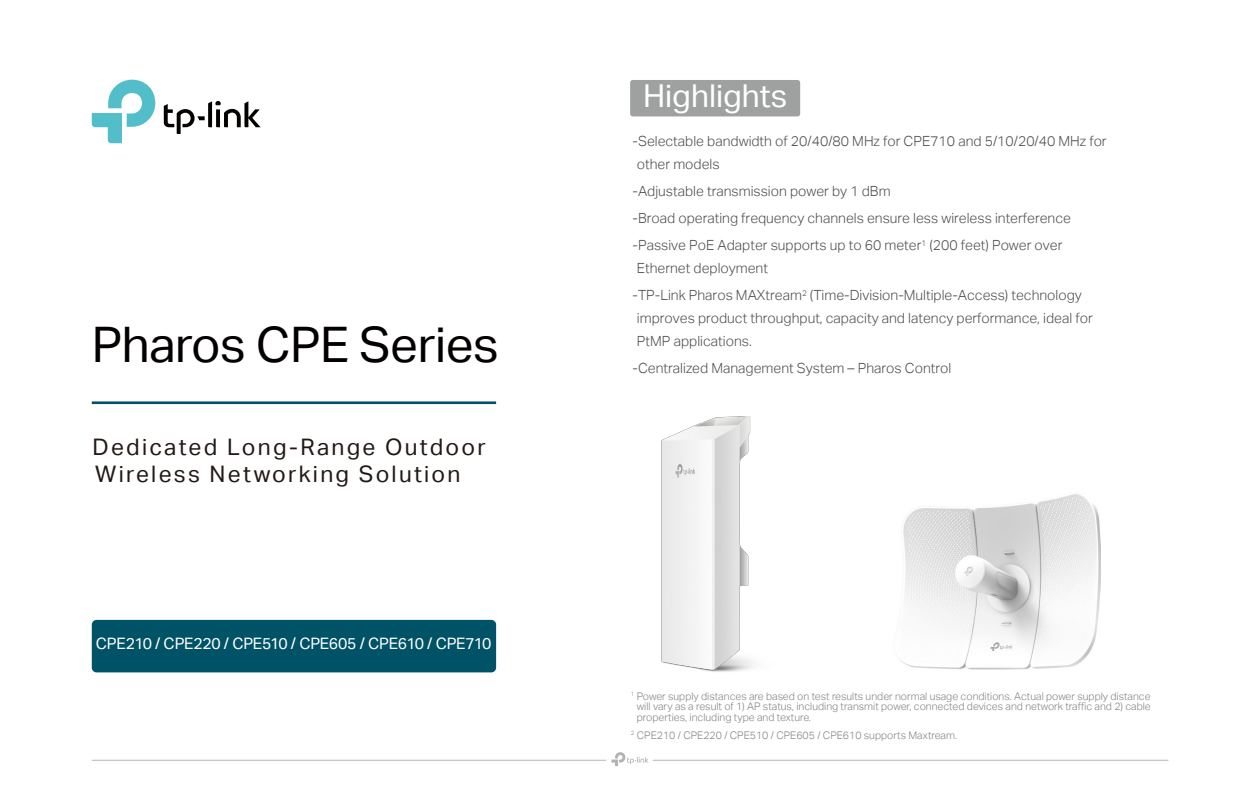
<style>
.page{position:relative;width:1260px;height:788px;background:#fff}
.page>*{position:absolute;margin:0;border:0;box-sizing:border-box;transform-origin:0 0}
.t1{font:49px "TP Link Aktiv Regular";letter-spacing:-.01em;color:#040000}
.t2{font:31.5px "TP Link Aktiv Regular";color:#fff}
.t3{font:22.75px/27.1px "TP Link Aktiv Regular";letter-spacing:.1em;color:#221815}
.t4{font:15.75px "TP Link Aktiv Regular";letter-spacing:-.02em;color:#fff}
.t5{font:14px/27.1px "TP Link Aktiv Light";color:#4d4d4d}
.t6{font:10.5px/10.5px "TP Link Aktiv Light";color:#818181;text-align:justify}
.t7{font:6.12px "TP Link Aktiv Light";color:#818181}
</style>
<div class="page">
<div style="left:92px;top:620px;width:404px;height:52px;background:#005267;border-radius:5px"></div>
<svg style="left:92px;top:80px;width:63px;height:63px"></svg>
<svg style="left:164px;top:101px;width:97px;height:33px"></svg>
<hr style="left:92px;top:401px;width:404px;height:3px;background:#005267">
<div style="left:630px;top:80px;width:170px;height:36px;background:#9fa0a0;border-radius:3px"></div>
<img style="left:662px;top:416px;width:92px;height:256px">
<img style="left:898px;top:494px;width:203px;height:176px">
<hr style="left:92px;top:760px;width:514px;height:1px;background:#b6b5b5">
<hr style="left:653px;top:760px;width:515px;height:1px;background:#b6b5b5">
<svg style="left:611px;top:752px;width:38px;height:14px"></svg>
<h1 class="t1" style="left:92px;top:316px;width:408px">Pharos CPE Series</h1>
<h3 class="t3" style="left:92px;top:433px;width:395px">Dedicated Long-Range Outdoor<br>Wireless Networking Solution</h3>
<p class="t4" style="left:96px;top:634px;width:397px">CPE210 / CPE220 / CPE510 / CPE605 / CPE610 / CPE710</p>
<h2 class="t2" style="left:643px;top:77px;width:146px">Highlights</h2>
<p class="t5" style="left:637px;top:130px;width:471px;line-height:22.8px;text-indent:-4px">-Selectable bandwidth of 20/40/80 MHz for CPE710 and 5/10/20/40 MHz for other models</p>
<p class="t5" style="left:633px;top:178px;width:440px">-Adjustable transmission power by 1 dBm<br>-Broad operating frequency channels ensure less wireless interference -Passive PoE Adapter supports up to 60 meter<sup>1</sup> (200 feet) Power over</p>
<p class="t5" style="left:633px;top:255px;width:451px;text-indent:4px">Ethernet deployment<br>-TP-Link Pharos MAXtream<sup>2</sup> (Time-Division-Multiple-Access) technology</p>
<p class="t5" style="left:637px;top:307px;width:457px;line-height:22.8px">improves product throughput, capacity and latency performance, ideal for<br>PtMP applications.</p>
<p class="t5" style="left:633px;top:354px;width:320px">-Centralized Management System – Pharos Control</p>
<p class="t7" style="left:631px;top:690px;width:5px">1</p>
<p class="t6" style="left:637px;top:690px;width:515px">Power supply distances are based on test results under normal usage conditions. Actual power supply distance will vary as a result of 1) AP status, including transmit power, connected devices and network traffic and 2) cable properties, including type and texture.</p>
<p class="t7" style="left:631px;top:729px;width:5px">2</p>
<p class="t6" style="left:637px;top:729px;width:322px">CPE210 / CPE220 / CPE510 / CPE605 / CPE610 supports Maxtream.</p>
</div>
